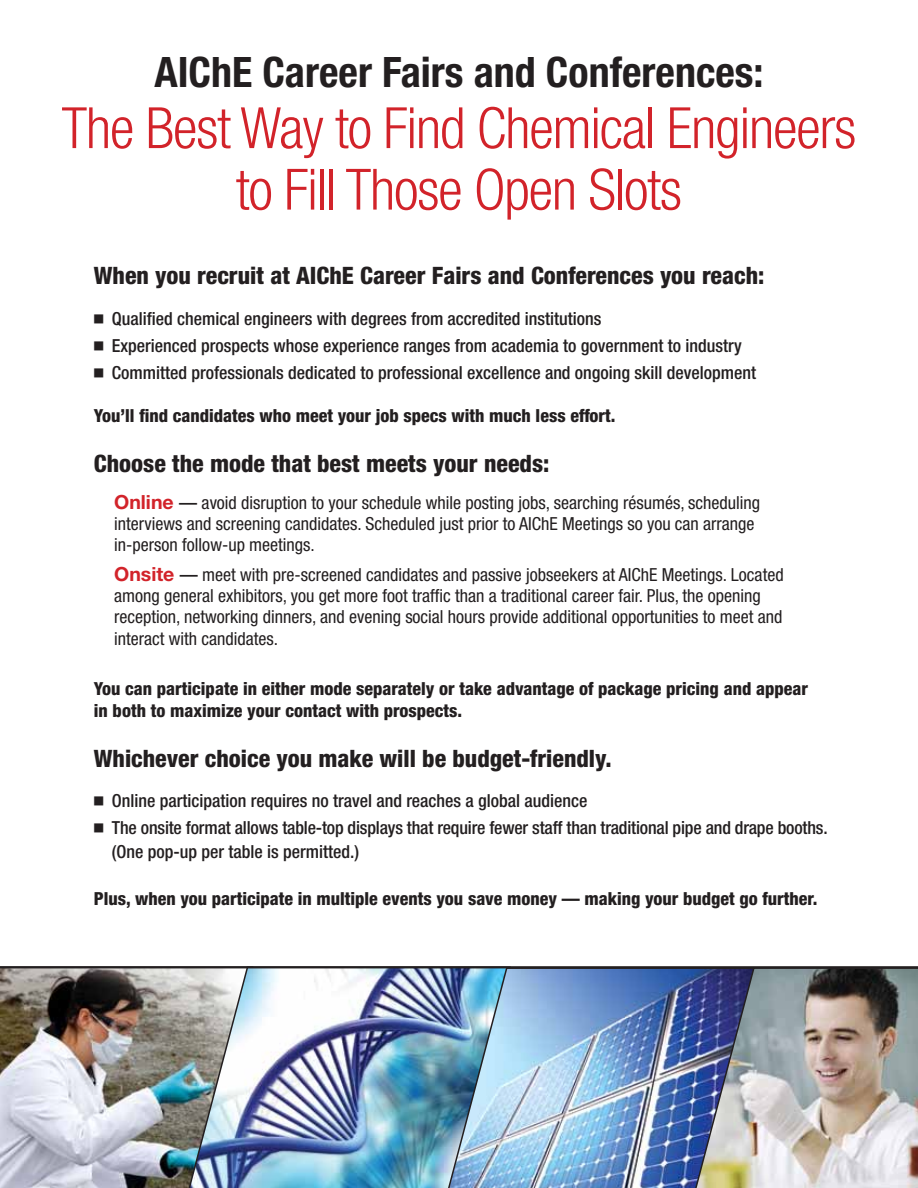
<style>
.page{position:relative;width:918px;height:1188px;background:#fff}
.page>*{position:absolute;margin:0;border:0;box-sizing:border-box;transform-origin:0 0}
.t1{font:300 condensed 57px/61.5px "Helvetica Neue";letter-spacing:-.02em;color:#d2232a;text-align:center}
.t2{font:700 condensed 42px "Helvetica Neue";color:#231f20}
.t3{font:800 condensed 24px "Helvetica Neue";color:#231f20}
.t4{font:condensed 18px/21.1px "Helvetica Neue";color:#231f20}
.t5{font:500 condensed 18px/27px "Helvetica Neue";color:#231f20}
.t6{font:800 condensed 18px/21.6px "Helvetica Neue";color:#231f20}
.s1{font-weight:700;font-stretch:normal;font-size:19.5px;color:#d2232a}
.s2{font-weight:500}
</style>
<div class="page">
<img style="left:0;top:968px;width:158px;height:220px">
<img style="left:158px;top:968px;width:259px;height:220px">
<img style="left:417px;top:968px;width:247px;height:220px">
<img style="left:664px;top:968px;width:254px;height:220px">
<hr style="left:0;top:966px;width:918px;height:2px;background:#231f20">
<h2 class="t2" style="left:154px;top:46px;width:611px">AIChE Career Fairs and Conferences:</h2>
<h1 class="t1" style="left:62px;top:97px;width:796px">The Best Way to Find Chemical Engineers to Fill Those Open Slots</h1>
<h3 class="t3" style="left:94px;top:261px;width:672px">When you recruit at AIChE Career Fairs and Conferences you reach:</h3>
<p class="t5" style="left:112px;top:305px;width:646px">Qualified chemical engineers with degrees from accredited institutions<br>Experienced prospects whose experience ranges from academia to government to industry<br>Committed professionals dedicated to professional excellence and ongoing skill development</p>
<p class="t6" style="left:94px;top:404px;width:523px">You’ll find candidates who meet your job specs with much less effort.</p>
<h3 class="t3" style="left:94px;top:449px;width:457px">Choose the mode that best meets your needs:</h3>
<p class="t4" style="left:114px;top:492px;width:648px"><span class="s1">Online</span> <span class="s2">—</span> avoid disruption to your schedule while posting jobs, searching résumés, scheduling interviews and screening candidates. Scheduled just prior to AIChE Meetings so you can arrange in-person follow-up meetings.</p>
<p class="t4" style="left:114px;top:564px;width:671px"><span class="s1">Onsite</span> <span class="s2">—</span> meet with pre-screened candidates and passive jobseekers at AIChE Meetings. Located among general exhibitors, you get more foot traffic than a traditional career fair. Plus, the opening reception, networking dinners, and evening social hours provide additional opportunities to meet and interact with candidates.</p>
<p class="t6" style="left:94px;top:677px;width:716px">You can participate in either mode separately or take advantage of package pricing and appear in both to maximize your contact with prospects.</p>
<h3 class="t3" style="left:94px;top:744px;width:519px">Whichever choice you make will be budget-friendly.</h3>
<p class="t5" style="left:112px;top:787px;width:717px">Online participation requires no travel and reaches a global audience<br>The onsite format allows table-top displays that require fewer staff than traditional pipe and drape booths.</p>
<p class="t5" style="left:112px;top:838px;width:249px">(One pop-up per table is permitted.)</p>
<p class="t6" style="left:94px;top:887px;width:725px">Plus, when you participate in multiple events you save money — making your budget go further.</p>
</div>
